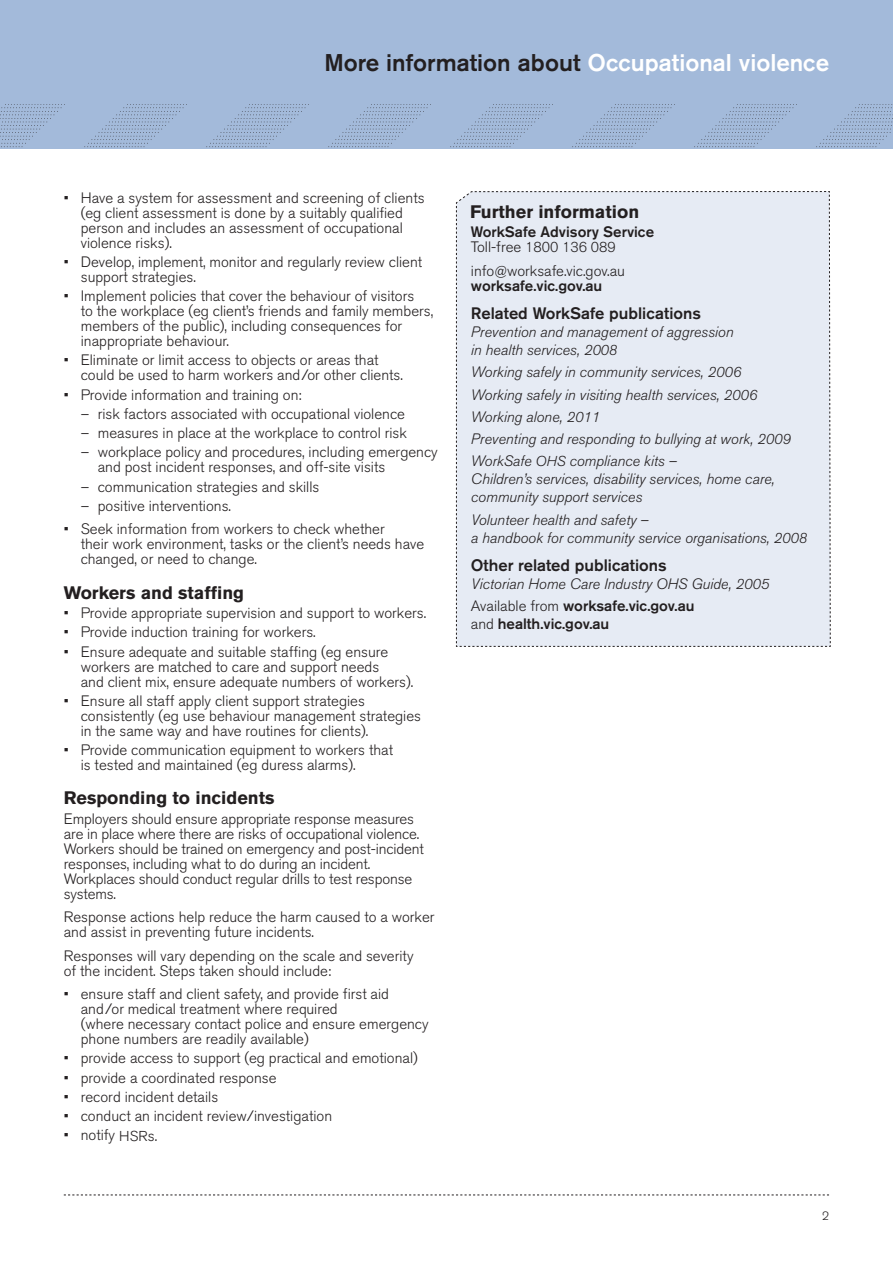
<style>
.page{position:relative;width:893px;height:1263px;background:#fff}
.page>*{position:absolute;margin:0;border:0;box-sizing:border-box;transform-origin:0 0}
.t1{font:500 24px "Akzidenz Grotesk BE";color:#231f20}
.t2{font:700 18px "Akzidenz Grotesk BE";color:#231f20}
.t3{font:500 16.5px "Akzidenz Grotesk BE";color:#231f20}
.t4{font:300 15px/15px "Akzidenz Grotesk BE";color:#231f20}
.t5{font:italic 300 15px/22.2px "Akzidenz Grotesk BE";color:#231f20}
.t6{font:500 15px "Akzidenz Grotesk BE";color:#231f20}
.t7{font:300 14.25px "Akzidenz Grotesk BE";color:#231f20}
.t8{font:300 12px "Akzidenz Grotesk BE";color:#231f20}
.s1{color:#fff}
.s2{font-size:14.25px}
.s3{font-size:15px}
.s4{font-weight:500}
.s5{font-style:normal}
.s6{font-weight:500;font-style:normal}
.s7{font-weight:300}
</style>
<div class="page">
<svg style="left:64px;top:1195px;width:765px;height:1px"></svg>
<div style="left:0;top:0;width:893px;height:149px;background:#a3bada"></div>
<svg style="left:816px;top:107px;width:77px;height:40px"></svg>
<svg style="left:694px;top:107px;width:99px;height:40px"></svg>
<svg style="left:572px;top:107px;width:100px;height:40px"></svg>
<svg style="left:450px;top:107px;width:100px;height:40px"></svg>
<svg style="left:328px;top:107px;width:100px;height:40px"></svg>
<svg style="left:206px;top:107px;width:100px;height:40px"></svg>
<svg style="left:84px;top:107px;width:100px;height:40px"></svg>
<svg style="left:0;top:107px;width:62px;height:40px"></svg>
<div style="left:456px;top:191px;width:375px;height:456px;background:#e6ebf4"></div>
<h1 class="t1" style="left:324px;top:48px;width:506px">More information about <span class="s1">Occupational violence</span></h1>
<p class="t4" style="left:81px;top:190px;width:345px;text-indent:-17px">• Have a system for assessment and screening of clients (eg client assessment is done by a suitably qualified person and includes an assessment of occupational violence risks).</p>
<p class="t4" style="left:81px;top:254px;width:343px;text-indent:-17px">• Develop, implement, monitor and regularly review client support strategies.</p>
<p class="t4" style="left:81px;top:289px;width:354px;text-indent:-17px">• Implement policies that cover the behaviour of visitors<br>to the workplace (eg client’s friends and family members, members of the public), including consequences for inappropriate behaviour.</p>
<p class="t4" style="left:81px;top:353px;width:324px;text-indent:-17px">• Eliminate or limit access to objects or areas that could be used to harm workers and/or other clients.</p>
<p class="t4" style="left:64px;top:387px;width:239px">• Provide information and training on:</p>
<p class="t4" style="left:81px;top:406px;width:326px">– risk factors associated with occupational violence</p>
<p class="t4" style="left:81px;top:426px;width:328px">– measures in place at the workplace to control risk</p>
<p class="t4" style="left:98px;top:445px;width:342px;text-indent:-17px">– workplace policy and procedures, including emergency and post incident responses, and off-site visits</p>
<p class="t4" style="left:81px;top:479px;width:240px">– communication strategies and skills</p>
<p class="t4" style="left:81px;top:498px;width:152px">– positive interventions.</p>
<p class="t4" style="left:81px;top:522px;width:345px;text-indent:-17px">• Seek information from workers to check whether<br>their work environment, tasks or the client’s needs have changed, or need to change.</p>
<p class="t2" style="left:64px;top:582px;width:182px">Workers and staffing</p>
<p class="t4" style="left:64px;top:606px;width:364px">• Provide appropriate supervision and support to workers.</p>
<p class="t4" style="left:64px;top:625px;width:253px">• Provide induction training for workers.</p>
<p class="t4" style="left:81px;top:644px;width:334px;text-indent:-17px">• Ensure adequate and suitable staffing (eg ensure workers are matched to care and support needs<br>and client mix, ensure adequate numbers of workers).</p>
<p class="t4" style="left:81px;top:693px;width:342px;text-indent:-17px">• Ensure all staff apply client support strategies consistently (eg use behaviour management strategies in the same way and have routines for clients).</p>
<p class="t4" style="left:81px;top:743px;width:314px;text-indent:-17px">• Provide communication equipment to workers that is tested and maintained (eg duress alarms).</p>
<p class="t2" style="left:64px;top:788px;width:212px">Responding to incidents</p>
<p class="t4" style="left:64px;top:811px;width:361px">Employers should ensure appropriate response measures are in place where there are risks of occupational violence.<br>Workers should be trained on emergency and post-incident responses, including what to do during an incident.<br>Workplaces should conduct regular drills to test response systems.</p>
<p class="t4" style="left:64px;top:910px;width:372px">Response actions help reduce the harm caused to a worker and assist in preventing future incidents.</p>
<p class="t4" style="left:64px;top:948px;width:351px">Responses will vary depending on the scale and severity of the incident. Steps taken should include:</p>
<p class="t4" style="left:81px;top:987px;width:349px;text-indent:-17px">• ensure staff and client safety, and provide first aid and/or medical treatment where required<br>(where necessary contact police and ensure emergency phone numbers are readily available)</p>
<p class="t4" style="left:64px;top:1051px;width:356px">• provide access to support (eg practical and emotional)</p>
<p class="t4" style="left:64px;top:1070px;width:214px">• provide a coordinated response</p>
<p class="t4" style="left:64px;top:1089px;width:156px">• record incident details</p>
<p class="t4" style="left:64px;top:1109px;width:270px">• conduct an incident review/investigation</p>
<p class="t4" style="left:64px;top:1128px;width:95px">• notify <span class="s2">HSR</span>s.</p>
<p class="t2" style="left:470px;top:201px;width:171px">Further information</p>
<p class="t6" style="left:471px;top:223px;width:185px">WorkSafe Advisory Service</p>
<p class="t7" style="left:471px;top:239px;width:146px"><span class="s3">Toll-free</span> 1800 136 089</p>
<p class="t4" style="left:471px;top:263px;width:156px">info<span class="s2">@</span>worksafe.vic.gov.au <span class="s4">worksafe.vic.gov.au</span></p>
<p class="t3" style="left:471px;top:303px;width:232px">Related WorkSafe publications</p>
<p class="t5" style="left:471px;top:323px;width:264px;line-height:18px">Prevention and management of aggression in health services, <span class="s2">2008</span></p>
<p class="t5" style="left:471px;top:361px;width:321px">Working safely in community services, <span class="s2">2006<br></span>Working safely in visiting health services, <span class="s2">2006<br></span>Working alone, <span class="s2">2011<br></span>Preventing and responding to bullying at work, <span class="s2">2009<br></span>WorkSafe <span class="s2">OHS</span> compliance kits –</p>
<p class="t5" style="left:471px;top:470px;width:306px;line-height:18px">Children’s services, disability services, home care, community support services</p>
<p class="t5" style="left:471px;top:511px;width:338px;line-height:18px">Volunteer health and safety –<br>a handbook for community service organisations, <span class="s2">2008</span></p>
<p class="t3" style="left:471px;top:555px;width:197px">Other related publications</p>
<p class="t5" style="left:471px;top:573px;width:300px">Victorian Home Care Industry OHS Guide, <span class="s2">2005<br></span><span class="s5">Available from</span> <span class="s6">worksafe.vic.gov.au</span></p>
<p class="t6" style="left:471px;top:615px;width:140px"><span class="s7">and</span> health.vic.gov.au</p>
<p class="t8" style="left:822px;top:1209px;width:8px">2</p>
</div>
